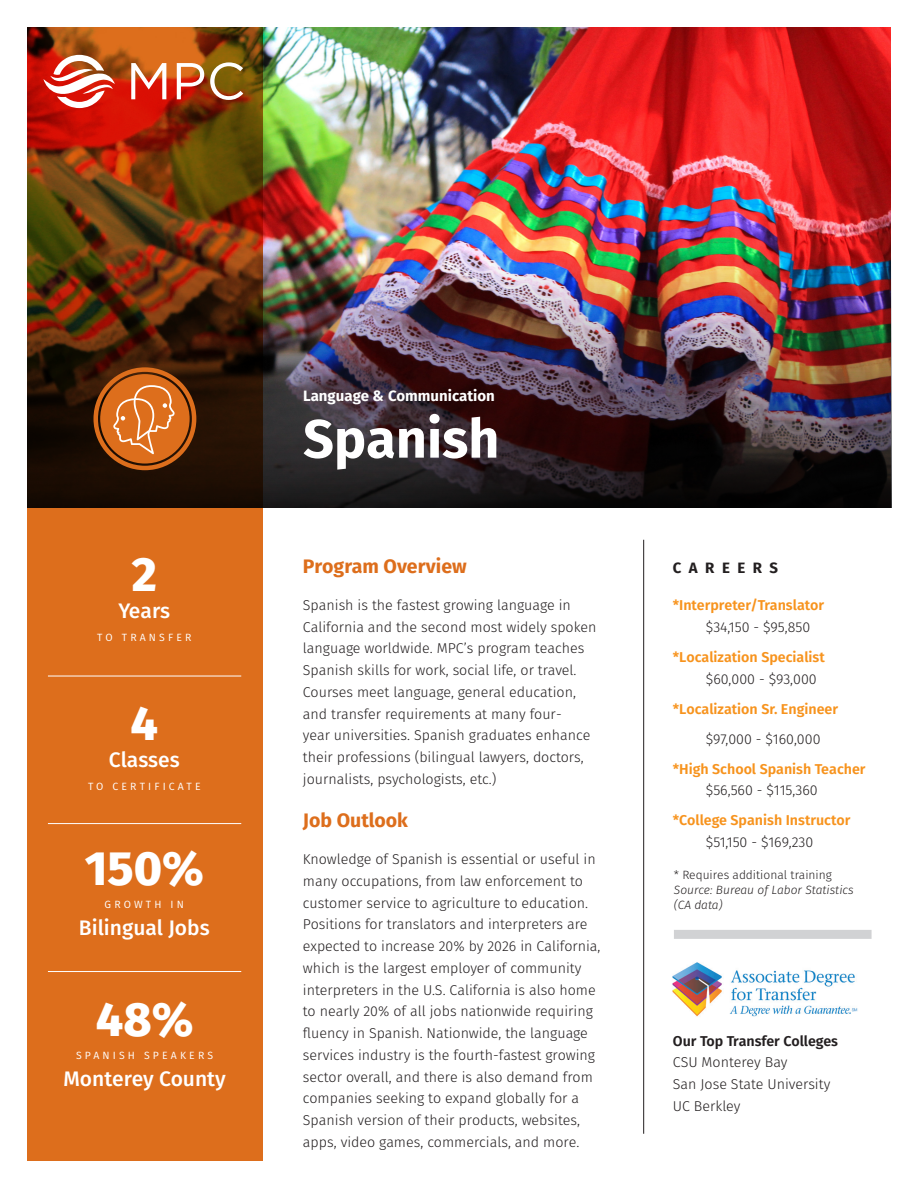
<style>
.page{position:relative;width:918px;height:1188px;background:#fff}
.page>*{position:absolute;margin:0;border:0;box-sizing:border-box;transform-origin:0 0}
.t1{font:700 54px "Fira Sans";color:#fff}
.t2{font:800 48px "Fira Sans";color:#fff}
.t3{font:500 21px "Fira Sans";color:#fff}
.t4{font:700 19.5px "Fira Sans";color:#dd6e1c}
.t5{font:700 15px "Fira Sans";color:#fff}
.Paragraph_Style_1{font:700 15px "Fira Sans";letter-spacing:.5em;color:#231f20}
.t6{font:300 14.25px/21.8px "Fira Sans";color:#231f20}
.t7{font:600 14.25px/30px "Fira Sans";color:#f7931d}
.t8{font:600 14.25px "Fira Sans";color:#231f20}
.t9{font:italic 300 12px/15px "Fira Sans";color:#231f20}
.t10{font:300 12px "Fira Sans";color:#231f20}
.t11{font:10.5px "Fira Sans";letter-spacing:.3em;color:#fff}
.s1{font-weight:300;color:#231f20}
</style>
<div class="page">
<img style="left:262px;top:27px;width:630px;height:481px">
<svg style="left:27px;top:27px;width:235px;height:1134px;fill:#dd6e1c"></svg>
<hr style="left:48px;top:676px;width:193px;height:1px;background:#fff">
<hr style="left:48px;top:823px;width:193px;height:1px;background:#fff">
<hr style="left:48px;top:971px;width:193px;height:1px;background:#fff">
<hr style="left:643px;top:540px;width:1px;height:594px;background:#231f20">
<div style="left:674px;top:930px;width:198px;height:9px;background:#d1d2d4"></div>
<img style="left:672px;top:962px;width:186px;height:55px">
<svg style="left:93px;top:367px;width:103px;height:103px"></svg>
<svg style="left:43px;top:55px;width:72px;height:53px"></svg>
<svg style="left:131px;top:63px;width:35px;height:36px"></svg>
<svg style="left:177px;top:63px;width:27px;height:36px"></svg>
<svg style="left:210px;top:62px;width:33px;height:38px"></svg>
<p class="t2" style="left:132px;top:541px;width:27px">2</p>
<p class="t3" style="left:119px;top:596px;width:53px">Years</p>
<p class="t11" style="left:97px;top:630px;width:96px">TO TRANSFER</p>
<p class="t2" style="left:131px;top:690px;width:29px">4</p>
<p class="t3" style="left:109px;top:745px;width:73px">Classes</p>
<p class="t11" style="left:88px;top:779px;width:114px">TO CERTIFICATE</p>
<p class="t2" style="left:85px;top:835px;width:121px">150%</p>
<p class="t11" style="left:105px;top:897px;width:81px">GROWTH IN</p>
<p class="t3" style="left:79px;top:913px;width:132px">Bilingual Jobs</p>
<p class="t2" style="left:96px;top:986px;width:99px">48%</p>
<p class="t11" style="left:76px;top:1048px;width:139px">SPANISH SPEAKERS</p>
<p class="t3" style="left:63px;top:1064px;width:164px">Monterey County</p>
<p class="t5" style="left:303px;top:385px;width:193px">Language &amp; Communication</p>
<p class="t1" style="left:303px;top:401px;width:198px">Spanish</p>
<p class="t4" style="left:303px;top:553px;width:165px">Program Overview</p>
<p class="t6" style="left:303px;top:594px;width:295px">Spanish is the fastest growing language in California and the second most widely spoken language worldwide. MPC’s program teaches Spanish skills for work, social life, or travel.<br>Courses meet language, general education, and transfer requirements at many four-<br>year universities. Spanish graduates enhance their professions (bilingual lawyers, doctors, journalists, psychologists, etc.)</p>
<p class="t4" style="left:303px;top:807px;width:107px">Job Outlook</p>
<p class="t6" style="left:303px;top:848px;width:299px">Knowledge of Spanish is essential or useful in many occupations, from law enforcement to customer service to agriculture to education.<br>Positions for translators and interpreters are expected to increase 20% by 2026 in California, which is the largest employer of community interpreters in the U.S. California is also home to nearly 20% of all jobs nationwide requiring fluency in Spanish. Nationwide, the language services industry is the fourth-fastest growing sector overall, and there is also demand from companies seeking to expand globally for a Spanish version of their products, websites, apps, video games, commercials, and more.</p>
<p class="Paragraph_Style_1" style="left:673px;top:557px;width:107px">CAREERS</p>
<p class="t7" style="left:673px;top:590px;width:153px">*Interpreter/Translator</p>
<p class="t6" style="left:706px;top:616px;width:106px">$34,150 - $95,850</p>
<p class="t7" style="left:673px;top:642px;width:154px">*Localization Specialist</p>
<p class="t6" style="left:706px;top:668px;width:112px">$60,000 - $93,000</p>
<p class="t7" style="left:706px;top:694px;width:134px;text-indent:-33px">*Localization Sr. Engineer <span class="s1">$97,000 - $160,000</span></p>
<p class="t7" style="left:673px;top:754px;width:194px">*High School Spanish Teacher</p>
<p class="t6" style="left:706px;top:779px;width:113px">$56,560 - $115,360</p>
<p class="t7" style="left:673px;top:805px;width:179px">*College Spanish Instructor</p>
<p class="t6" style="left:706px;top:831px;width:109px">$51,150 - $169,230</p>
<p class="t10" style="left:674px;top:866px;width:159px">* Requires additional training</p>
<p class="t9" style="left:674px;top:882px;width:181px">Source: Bureau of Labor Statistics (CA data)</p>
<p class="t8" style="left:673px;top:1031px;width:167px">Our Top Transfer Colleges</p>
<p class="t6" style="left:673px;top:1051px;width:116px">CSU Monterey Bay</p>
<p class="t6" style="left:673px;top:1073px;width:159px">San Jose State University</p>
<p class="t6" style="left:673px;top:1095px;width:69px">UC Berkley</p>
</div>
